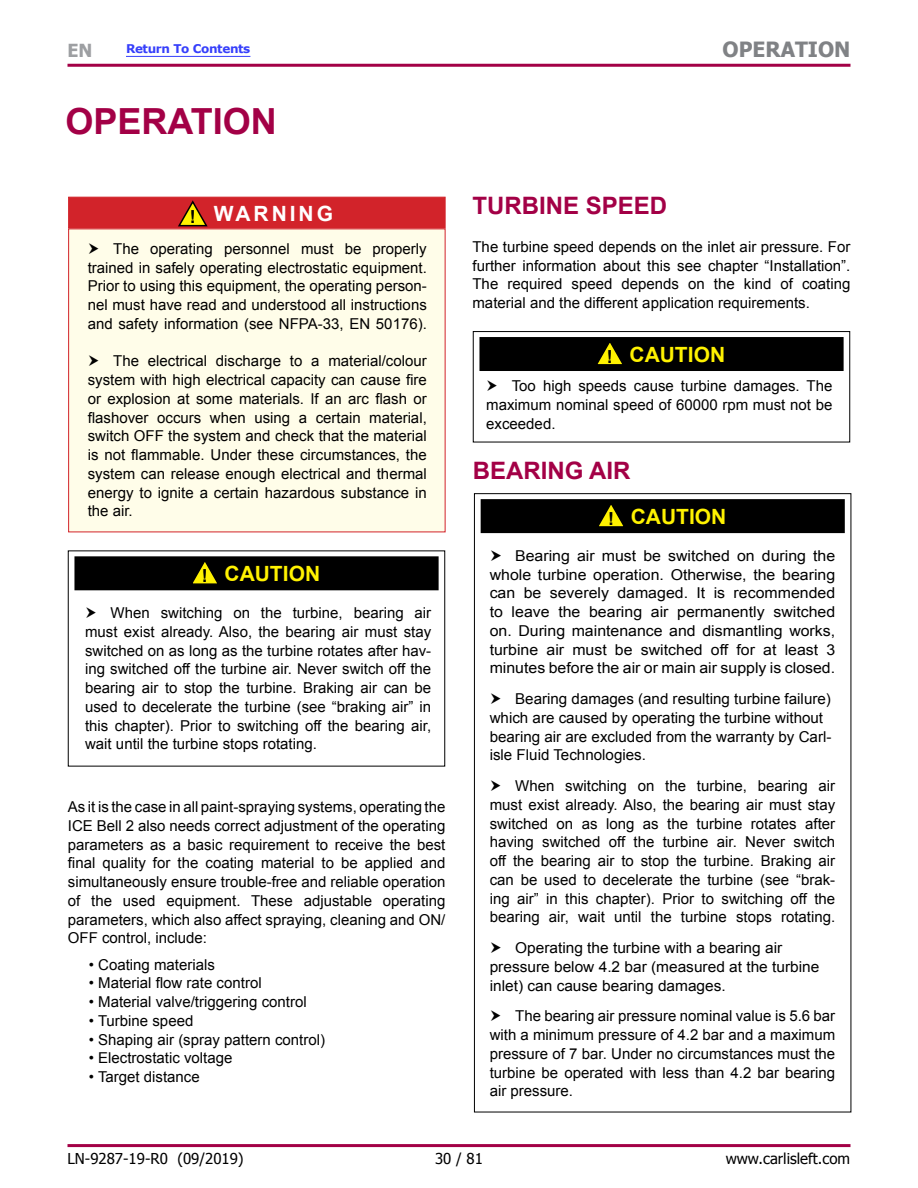
<style>
.page{position:relative;width:918px;height:1188px;background:#fff}
.page>*{position:absolute;margin:0;border:0;box-sizing:border-box;transform-origin:0 0}
.t1{font:700 36px "Arial";color:#a30046}
.t2{font:700 24px "Arial";color:#a30046}
.t3{font:700 21px "Arial";color:#fff200}
.t4{font:700 21px "Tahoma";color:#808285}
.t5{font:700 21px "Arial";letter-spacing:.14em;color:#fff}
.t6{font:700 18px "Tahoma";color:#9d9fa2}
.t7{font:15px/18.8px "Arial";color:#000;text-align:justify}
.t8{font:15px/18.8px "Arial";color:#000;text-align:justify;scale:1.06 1}
.t9{font:15px "Tahoma";color:#000}
.t10{font:700 12px "Verdana";letter-spacing:-.03em;color:#363ffb}
.s1{font-size:18px;color:#000}
</style>
<div class="page">
<div style="left:68px;top:197px;width:378px;height:31px;background:#d2232a;border:1px solid #d2232a"></div>
<div style="left:68px;top:229px;width:378px;height:303px;background:#fffde9"></div>
<svg style="left:177px;top:200px;width:32px;height:27px"></svg>
<div style="left:75px;top:557px;width:363px;height:33px;background:#000"></div>
<div style="left:74px;top:556px;width:365px;height:34px;border:2px solid #000"></div>
<svg style="left:189px;top:558px;width:32px;height:26px"></svg>
<div style="left:473px;top:331px;width:377px;height:111px;border:1px solid #000"></div>
<div style="left:480px;top:338px;width:363px;height:32px;background:#000"></div>
<div style="left:479px;top:337px;width:365px;height:34px;border:2px solid #000"></div>
<svg style="left:594px;top:339px;width:32px;height:26px"></svg>
<div style="left:481px;top:500px;width:363px;height:32px;background:#000"></div>
<div style="left:481px;top:499px;width:364px;height:34px;border:2px solid #000"></div>
<svg style="left:595px;top:501px;width:32px;height:26px"></svg>
<hr style="left:126px;top:56px;width:124px;height:1px;background:#363ffb">
<hr style="left:68px;top:64px;width:782px;height:3px;background:#a30046">
<hr style="left:68px;top:1144px;width:782px;height:3px;background:#a30046">
<p class="t6" style="left:68px;top:37px;width:26px">EN</p>
<h3 class="t4" style="left:723px;top:35px;width:129px">OPERATION</h3>
<p class="t10" style="left:126px;top:41px;width:126px">Return To Contents</p>
<h1 class="t1" style="left:65px;top:98px;width:213px">OPERATION</h1>
<h3 class="t5" style="left:190px;top:200px;width:145px"><sub>!</sub> WARNING</h3>
<p class="t7" style="left:88px;top:239px;width:341px;text-indent:26px">The operating personnel must be properly trained in safely operating electrostatic equipment.<br>Prior to using this equipment, the operating person&shy;nel must have read and understood all instructions and safety information (see NFPA-33, EN 50176).</p>
<p class="t7" style="left:88px;top:352px;width:341px;text-indent:26px">The electrical discharge to a material/colour system with high electrical capacity can cause fire or explosion at some materials. If an arc flash or flashover occurs when using a certain material, switch OFF the system and check that the material is not flammable. Under these circumstances, the system can release enough electrical and thermal energy to ignite a certain hazardous substance in the air.</p>
<h3 class="t3" style="left:202px;top:560px;width:120px"><span class="s1">!</span> CAUTION</h3>
<p class="t7" style="left:85px;top:604px;width:348px;text-indent:26px">When switching on the turbine, bearing air must exist already. Also, the bearing air must stay switched on as long as the turbine rotates after hav&shy;ing switched off the turbine air. Never switch off the bearing air to stop the turbine. Braking air can be used to decelerate the turbine (see “braking air” in this chapter). Prior to switching off the bearing air, wait until the turbine stops rotating.</p>
<p class="t7" style="left:68px;top:798px;width:379px">As it is the case in all paint-spraying systems, operating the ICE Bell 2 also needs correct adjustment of the operating parameters as a basic requirement to receive the best final quality for the coating material to be applied and simultaneously ensure trouble-free and reliable operation of the used equipment. These adjustable operating parameters, which also affect spraying, cleaning and ON/ OFF control, include:</p>
<p class="t7" style="left:89px;top:955px;width:128px">• Coating materials</p>
<p class="t7" style="left:89px;top:974px;width:174px">• Material flow rate control</p>
<p class="t7" style="left:89px;top:993px;width:219px">• Material valve/triggering control</p>
<p class="t7" style="left:89px;top:1011px;width:106px">• Turbine speed</p>
<p class="t7" style="left:89px;top:1030px;width:238px">• Shaping air (spray pattern control)</p>
<p class="t7" style="left:89px;top:1049px;width:145px">• Electrostatic voltage</p>
<p class="t7" style="left:89px;top:1068px;width:112px">• Target distance</p>
<h2 class="t2" style="left:472px;top:190px;width:196px">TURBINE SPEED</h2>
<p class="t7" style="left:472px;top:237px;width:379px">The turbine speed depends on the inlet air pressure. For further information about this see chapter “Installation”.<br>The required speed depends on the kind of coating material and the different application requirements.</p>
<h3 class="t3" style="left:607px;top:341px;width:120px"><span class="s1">!</span> CAUTION</h3>
<p class="t7" style="left:486px;top:377px;width:348px;text-indent:26px">Too high speeds cause turbine damages. The maximum nominal speed of 60000 rpm must not be exceeded.</p>
<h2 class="t2" style="left:473px;top:455px;width:159px">BEARING AIR</h2>
<h3 class="t3" style="left:608px;top:503px;width:120px"><span class="s1">!</span> CAUTION</h3>
<p class="t8" style="left:490px;top:546px;width:328px;text-indent:26px">Bearing air must be switched on during the whole turbine operation. Otherwise, the bearing can be severely damaged. It is recommended to leave the bearing air permanently switched on. During maintenance and dismantling works, turbine air must be switched off for at least 3 minutes before the air or main air supply is closed.</p>
<p class="t7" style="left:490px;top:690px;width:343px;text-align:left;text-indent:26px">Bearing damages (and resulting turbine failure) which are caused by operating the turbine without bearing air are excluded from the warranty by Carl&shy;isle Fluid Technologies.</p>
<p class="t7" style="left:490px;top:777px;width:347px;text-indent:26px">When switching on the turbine, bearing air must exist already. Also, the bearing air must stay switched on as long as the turbine rotates after having switched off the turbine air. Never switch off the bearing air to stop the turbine. Braking air can be used to decelerate the turbine (see “brak&shy;ing air” in this chapter). Prior to switching off the bearing air, wait until the turbine stops rotating.</p>
<p class="t7" style="left:490px;top:939px;width:331px;text-align:left;text-indent:25px">Operating the turbine with a bearing air pressure below 4.2 bar (measured at the turbine inlet) can cause bearing damages.</p>
<p class="t7" style="left:490px;top:1007px;width:347px;text-indent:26px">The bearing air pressure nominal value is 5.6 bar with a minimum pressure of 4.2 bar and a maximum pressure of 7 bar. Under no circumstances must the turbine be operated with less than 4.2 bar bearing air pressure.</p>
<p class="t9" style="left:68px;top:1148px;width:178px">LN-9287-19-R0 (09/2019)</p>
<p class="t9" style="left:435px;top:1148px;width:49px">30 / 81</p>
<p class="t9" style="left:726px;top:1148px;width:126px">www.carlisleft.com</p>
</div>
